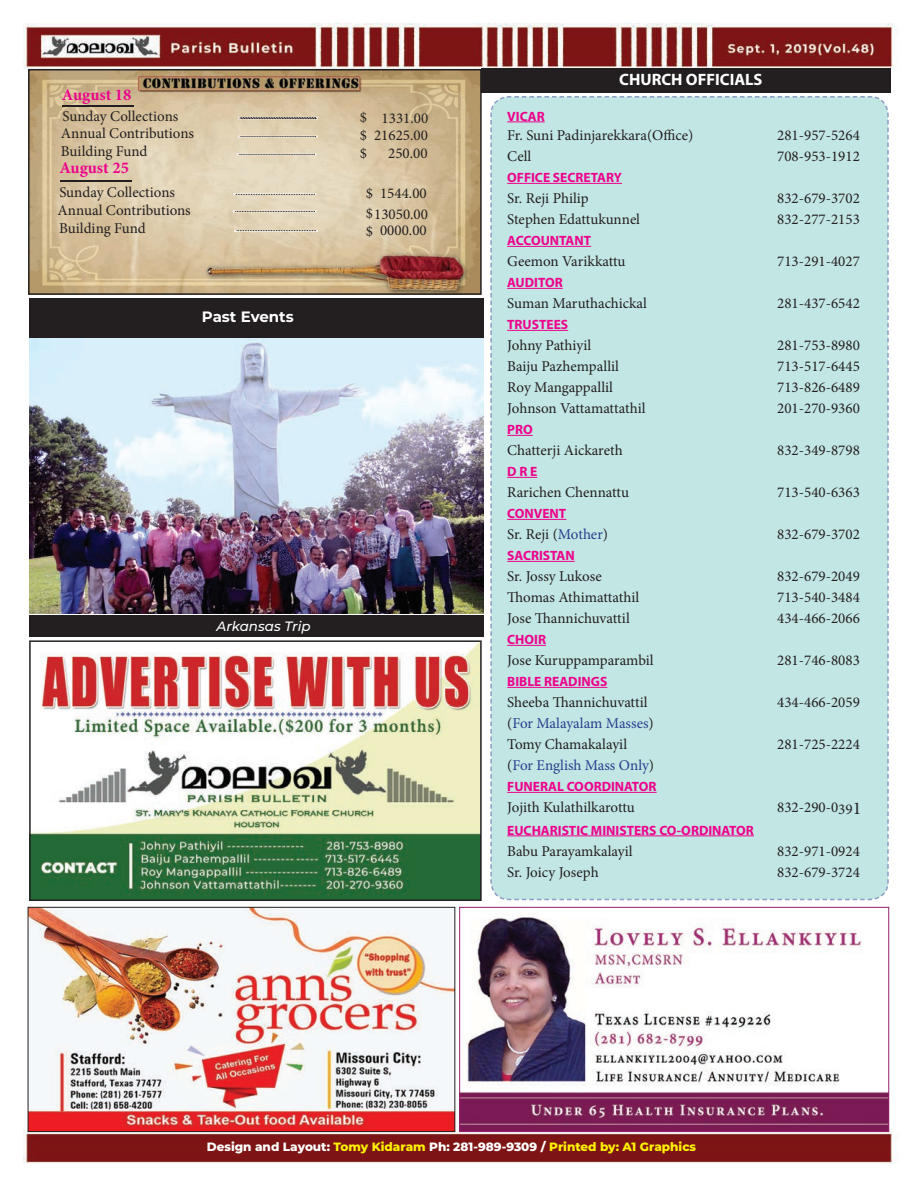
<style>
.page{position:relative;width:918px;height:1188px;background:#fff}
.page>*{position:absolute;margin:0;border:0;box-sizing:border-box;transform-origin:0 0}
.t1{font:700 16.5px "Minion Pro";color:#ed028c}
.t2{font:700 16.5px "Myriad Pro";color:#fff}
.t3{font:15px "Minion Pro";color:#231f20}
.t4{font:15px "Minion Pro";letter-spacing:-.005em;color:#253f8e}
.t5{font:700 15px "Montserrat";color:#fff}
.t6{font:700 13.5px "Myriad Pro";color:#ed028c}
.t7{font:italic 500 13.5px "Montserrat";color:#fff}
.t8{font:800 12px "Montserrat";color:#fff}
.s1{color:#253f8e}
.s2{color:#231f20}
.s3{font-size:18px}
.s4{color:#fff101}
</style>
<div class="page">
<img style="left:23px;top:23px;width:876px;height:1141px">
<div style="left:482px;top:68px;width:409px;height:25px;background:#231f20"></div>
<img style="left:31px;top:72px;width:448px;height:220px">
<div style="left:28px;top:69px;width:454px;height:226px;border:2px solid #231f20"></div>
<div style="left:490px;top:95px;width:399px;height:806px;background:#c2e6e4"></div>
<img style="left:29px;top:338px;width:455px;height:275px">
<hr style="left:62px;top:105px;width:72px;height:2px;background:#231f20">
<svg style="left:238px;top:117px;width:80px;height:3px"></svg>
<svg style="left:238px;top:136px;width:80px;height:2px"></svg>
<svg style="left:237px;top:154px;width:79px;height:2px"></svg>
<svg style="left:233px;top:193px;width:83px;height:2px"></svg>
<svg style="left:233px;top:211px;width:83px;height:2px"></svg>
<svg style="left:234px;top:230px;width:83px;height:2px"></svg>
<hr style="left:60px;top:180px;width:72px;height:2px;background:#231f20">
<hr style="left:507px;top:122px;width:38px;height:1px;background:#ed028c">
<hr style="left:507px;top:183px;width:115px;height:1px;background:#ed028c">
<hr style="left:507px;top:246px;width:84px;height:1px;background:#ed028c">
<hr style="left:507px;top:288px;width:56px;height:1px;background:#ed028c">
<hr style="left:507px;top:330px;width:61px;height:1px;background:#ed028c">
<svg style="left:507px;top:435px;width:26px;height:1px"></svg>
<hr style="left:507px;top:477px;width:30px;height:1px;background:#ed028c">
<hr style="left:507px;top:519px;width:59px;height:1px;background:#ed028c">
<hr style="left:507px;top:561px;width:68px;height:1px;background:#ed028c">
<hr style="left:507px;top:645px;width:39px;height:1px;background:#ed028c">
<hr style="left:507px;top:687px;width:100px;height:1px;background:#ed028c">
<hr style="left:507px;top:792px;width:150px;height:1px;background:#ed028c">
<hr style="left:507px;top:836px;width:247px;height:1px;background:#ed028c">
<div style="left:29px;top:298px;width:455px;height:40px;background:#231f20"></div>
<div style="left:30px;top:615px;width:454px;height:22px;background:#231f20"></div>
<img style="left:30px;top:909px;width:423px;height:221px">
<div style="left:28px;top:907px;width:427px;height:225px;border:1px solid #231f20"></div>
<img style="left:461px;top:909px;width:426px;height:221px">
<div style="left:459px;top:907px;width:430px;height:225px;border:1px solid #962169"></div>
<img style="left:32px;top:643px;width:447px;height:255px">
<div style="left:29px;top:640px;width:453px;height:261px;border:2px solid #231f20"></div>
<p class="t1" style="left:62px;top:83px;width:71px">August 18</p>
<p class="t3" style="left:63px;top:106px;width:117px">Sunday Collections</p>
<p class="t3" style="left:360px;top:108px;width:9px">$</p>
<p class="t3" style="left:382px;top:108px;width:48px">1331.00</p>
<p class="t3" style="left:61px;top:123px;width:135px">Annual Contributions</p>
<p class="t3" style="left:61px;top:141px;width:88px">Building Fund</p>
<p class="t1" style="left:59px;top:157px;width:71px">August 25</p>
<p class="t3" style="left:59px;top:183px;width:117px">Sunday Collections</p>
<p class="t3" style="left:58px;top:200px;width:135px">Annual Contributions</p>
<p class="t3" style="left:59px;top:218px;width:88px">Building Fund</p>
<p class="t3" style="left:360px;top:125px;width:9px">$</p>
<p class="t3" style="left:374px;top:125px;width:55px">21625.00</p>
<p class="t3" style="left:388px;top:143px;width:41px">250.00</p>
<p class="t3" style="left:380px;top:183px;width:48px">1544.00</p>
<p class="t3" style="left:380px;top:221px;width:48px">0000.00</p>
<p class="t3" style="left:360px;top:143px;width:9px">$</p>
<p class="t3" style="left:366px;top:183px;width:9px">$</p>
<p class="t3" style="left:366px;top:204px;width:64px">$13050.00</p>
<p class="t3" style="left:366px;top:221px;width:9px">$</p>
<p class="t5" style="left:202px;top:306px;width:93px">Past Events</p>
<p class="t7" style="left:217px;top:617px;width:96px">Arkansas Trip</p>
<p class="t2" style="left:619px;top:69px;width:145px">CHURCH OFFICIALS</p>
<p class="t6" style="left:507px;top:107px;width:39px">VICAR</p>
<p class="t3" style="left:507px;top:125px;width:188px">Fr. Suni Padinjarekkara(Office)</p>
<p class="t3" style="left:777px;top:125px;width:84px">281-957-5264</p>
<p class="t3" style="left:507px;top:146px;width:26px">Cell</p>
<p class="t3" style="left:777px;top:146px;width:84px">708-953-1912</p>
<p class="t6" style="left:507px;top:169px;width:116px">OFFICE SECRETARY</p>
<p class="t3" style="left:507px;top:188px;width:83px">Sr. Reji Philip</p>
<p class="t3" style="left:777px;top:188px;width:84px">832-679-3702</p>
<p class="t3" style="left:507px;top:209px;width:134px">Stephen Edattukunnel</p>
<p class="t3" style="left:777px;top:209px;width:84px">832-277-2153</p>
<p class="t6" style="left:507px;top:232px;width:85px">ACCOUNTANT</p>
<p class="t3" style="left:507px;top:251px;width:120px">Geemon Varikkattu</p>
<p class="t3" style="left:777px;top:251px;width:84px">713-291-4027</p>
<p class="t6" style="left:507px;top:274px;width:57px">AUDITOR</p>
<p class="t3" style="left:507px;top:293px;width:141px">Suman Maruthachickal</p>
<p class="t3" style="left:777px;top:293px;width:84px">281-437-6542</p>
<p class="t6" style="left:507px;top:316px;width:62px">TRUSTEES</p>
<p class="t3" style="left:507px;top:335px;width:86px">Johny Pathiyil</p>
<p class="t3" style="left:777px;top:335px;width:84px">281-753-8980</p>
<p class="t3" style="left:507px;top:356px;width:113px">Baiju Pazhempallil</p>
<p class="t3" style="left:777px;top:356px;width:84px">713-517-6445</p>
<p class="t3" style="left:507px;top:377px;width:107px">Roy Mangappallil</p>
<p class="t3" style="left:777px;top:377px;width:84px">713-826-6489</p>
<p class="t3" style="left:507px;top:398px;width:140px">Johnson Vattamattathil</p>
<p class="t3" style="left:777px;top:398px;width:84px">201-270-9360</p>
<p class="t6" style="left:507px;top:421px;width:27px">PRO</p>
<p class="t3" style="left:507px;top:440px;width:117px">Chatterji Aickareth</p>
<p class="t3" style="left:777px;top:440px;width:84px">832-349-8798</p>
<p class="t6" style="left:507px;top:463px;width:32px">D R E</p>
<p class="t3" style="left:507px;top:482px;width:123px">Rarichen Chennattu</p>
<p class="t3" style="left:777px;top:482px;width:84px">713-540-6363</p>
<p class="t6" style="left:507px;top:505px;width:61px">CONVENT</p>
<p class="t3" style="left:507px;top:524px;width:102px">Sr. Reji (<span class="s1">Mother</span>)</p>
<p class="t3" style="left:777px;top:524px;width:84px">832-679-3702</p>
<p class="t6" style="left:507px;top:547px;width:69px">SACRISTAN</p>
<p class="t3" style="left:507px;top:566px;width:96px">Sr. Jossy Lukose</p>
<p class="t3" style="left:777px;top:566px;width:84px">832-679-2049</p>
<p class="t3" style="left:507px;top:587px;width:134px">Thomas Athimattathil</p>
<p class="t3" style="left:777px;top:587px;width:84px">713-540-3484</p>
<p class="t3" style="left:507px;top:608px;width:124px">Jose Thannichuvattil</p>
<p class="t3" style="left:777px;top:608px;width:84px">434-466-2066</p>
<p class="t6" style="left:507px;top:631px;width:40px">CHOIR</p>
<p class="t3" style="left:507px;top:650px;width:148px">Jose Kuruppamparambil</p>
<p class="t3" style="left:777px;top:650px;width:84px">281-746-8083</p>
<p class="t6" style="left:507px;top:673px;width:102px">BIBLE READINGS</p>
<p class="t3" style="left:507px;top:692px;width:142px">Sheeba Thannichuvattil</p>
<p class="t3" style="left:777px;top:692px;width:84px">434-466-2059</p>
<p class="t4" style="left:507px;top:713px;width:148px"><span class="s2">(</span>For Malayalam Masses<span class="s2">)</span></p>
<p class="t3" style="left:507px;top:734px;width:121px">Tomy Chamakalayil</p>
<p class="t3" style="left:777px;top:734px;width:84px">281-725-2224</p>
<p class="t4" style="left:507px;top:755px;width:148px"><span class="s2">(</span>For English Mass Only<span class="s2">)</span></p>
<p class="t6" style="left:507px;top:778px;width:151px">FUNERAL COORDINATOR</p>
<p class="t3" style="left:507px;top:797px;width:129px">Jojith Kulathilkarottu</p>
<p class="t3" style="left:777px;top:797px;width:86px">832-290-039<span class="s3">1</span></p>
<p class="t6" style="left:507px;top:821px;width:248px">EUCHARISTIC MINISTERS CO-ORDINATOR</p>
<p class="t3" style="left:507px;top:841px;width:127px">Babu Parayamkalayil</p>
<p class="t3" style="left:777px;top:841px;width:84px">832-971-0924</p>
<p class="t3" style="left:507px;top:862px;width:93px">Sr. Joicy Joseph</p>
<p class="t3" style="left:777px;top:862px;width:84px">832-679-3724</p>
<p class="t8" style="left:207px;top:1138px;width:491px">Design and Layout: <span class="s4">Tomy Kidaram</span> Ph: 281-989-9309 / <span class="s4">Printed by: A1 Graphics</span></p>
</div>
